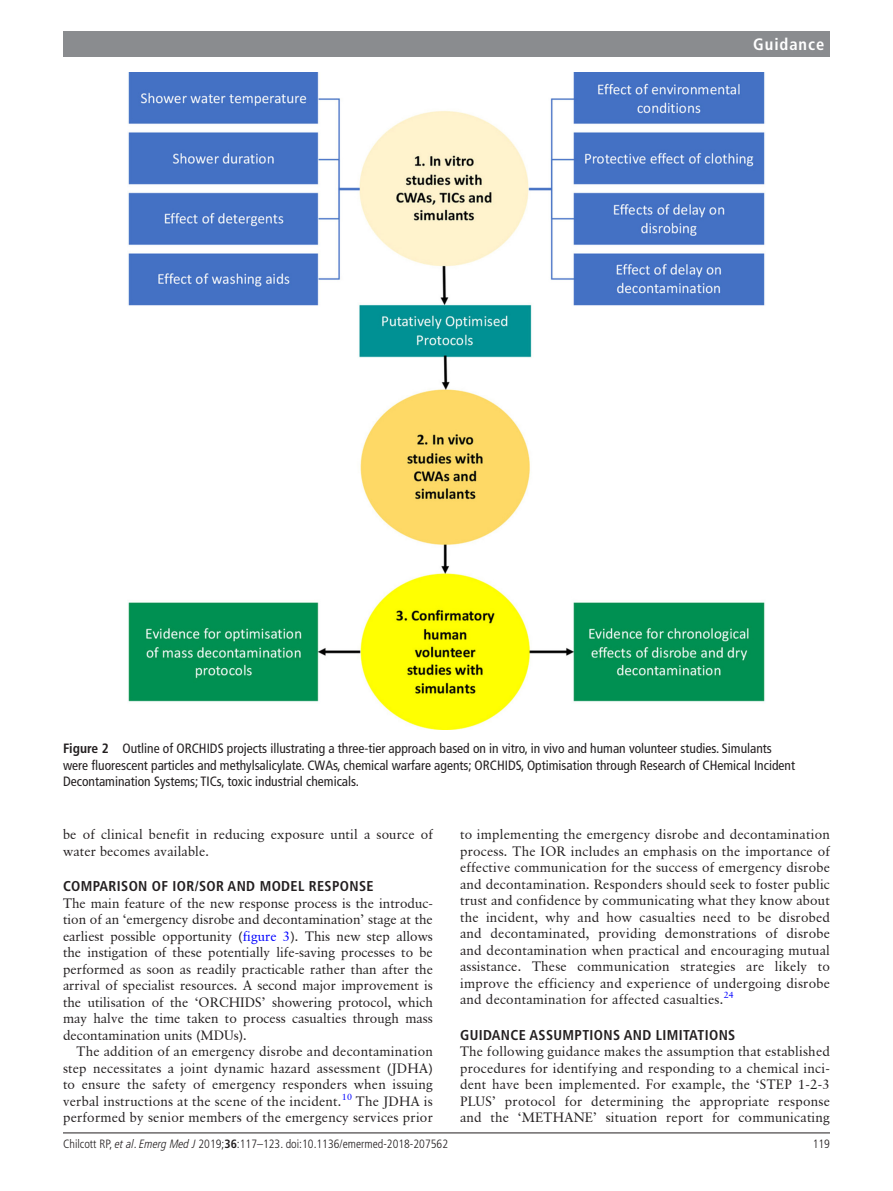
<style>
.page{position:relative;width:893px;height:1191px;background:#fff}
.page>*{position:absolute;margin:0;border:0;box-sizing:border-box;transform-origin:0 0}
.t1{font:700 condensed 16.5px "Frutiger LT Pro";letter-spacing:.055em;color:#fff}
.t2{font:700 condensed 14.25px "Frutiger LT Pro";letter-spacing:.025em;color:#231f20}
.t3{font:13.5px/16.5px "Classical Garamond BT";letter-spacing:.015em;color:#231f20;text-align:justify}
.t4{font:condensed 13.5px/16.5px "Frutiger LT Pro";color:#231f20}
.t5{font:300 condensed 12px "Frutiger LT Pro";color:#231f20}
.s1{font-weight:700}
.s2{color:#00f}
.s3{font-style:italic}
</style>
<div class="page">
<hr style="left:63px;top:1132px;width:767px;height:1px;background:#231f20">
<div style="left:63px;top:31px;width:767px;height:25px;background:#8a8c8f"></div>
<img style="left:128px;top:72px;width:637px;height:657px">
<p class="t1" style="left:753px;top:34px;width:72px">GUIDANCE</p>
<p class="t4" style="left:63px;top:740px;width:733px"><span class="s1">FIGURE 2</span> Outline of ORCHIDS projects illustrating a three-tier approach based on in vitro, in vivo and human volunteer studies. Simulants were fluorescent particles and methylsalicylate. CWAs, chemical warfare agents; ORCHIDS, Optimisation through Research of CHemical Incident<br>Decontamination Systems; TICs, toxic industrial chemicals.</p>
<p class="t3" style="left:63px;top:826px;width:371px">be of clinical benefit in reducing exposure until a source of water becomes available.</p>
<p class="t2" style="left:63px;top:877px;width:145px">COMPARISON OF IOR/SOR</p>
<p class="t2" style="left:228px;top:877px;width:146px">AND MODEL RESPONSE</p>
<p class="t3" style="left:63px;top:894px;width:371px">The main feature of the new response process is the introduc&shy;tion of an ‘emergency disrobe and decontamination’ stage at the earliest possible opportunity (<span class="s2">figure 3</span>). This new step allows the instigation of these potentially life-saving processes to be performed as soon as readily practicable rather than after the arrival of specialist resources. A second major improvement is the utilisation of the ‘ORCHIDS’ showering protocol, which may halve the time taken to process casualties through mass decontamination units (MDUs).</p>
<p class="t3" style="left:63px;top:1043px;width:371px;text-indent:14px">The addition of an emergency disrobe and decontamination step necessitates a joint dynamic hazard assessment (JDHA) to ensure the safety of emergency responders when issuing verbal instructions at the scene of the incident.<sup>10</sup> The JDHA is performed by senior members of the emergency services prior</p>
<p class="t3" style="left:460px;top:826px;width:371px">to implementing the emergency disrobe and decontamination process. The IOR includes an emphasis on the importance of effective communication for the success of emergency disrobe and decontamination. Responders should seek to foster public trust and confidence by communicating what they know about the incident, why and how casualties need to be disrobed and decontaminated, providing demonstrations of disrobe and decontamination when practical and encouraging mutual assistance. These communication strategies are likely to improve the efficiency and experience of undergoing disrobe and decontamination for affected casualties.<sup>24</sup></p>
<p class="t2" style="left:460px;top:1026px;width:226px">GUIDANCE ASSUMPTIONS AND LIMITATI</p>
<p class="t2" style="left:709px;top:1026px;width:28px">ONS</p>
<p class="t3" style="left:460px;top:1043px;width:371px">The following guidance makes the assumption that established procedures for identifying and responding to a chemical inci&shy;dent have been implemented. For example, the ‘STEP 1-2-3<br>PLUS’ protocol for determining the appropriate response and the ‘METHANE’ situation report for communicating</p>
<p class="t5" style="left:63px;top:1136px;width:387px">Chilcott RP, <span class="s3">et al</span>. <span class="s3">Emerg Med J</span> 2019;<span class="s1">36</span>:117–123. doi:10.1136/emermed-2018-207562</p>
<p class="t5" style="left:813px;top:1136px;width:19px">119</p>
</div>
